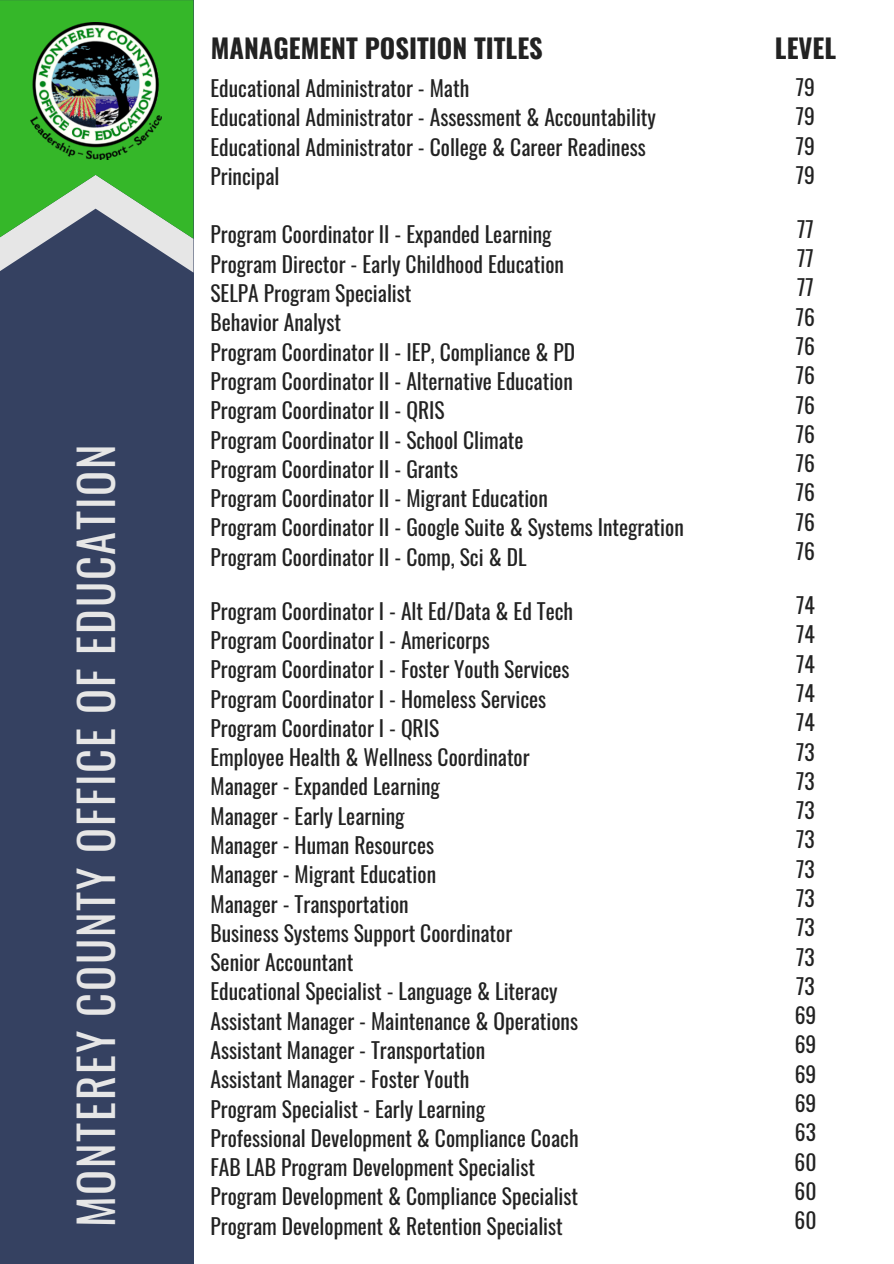
<style>
.page{position:relative;width:894px;height:1264px;background:#fff}
.page>*{position:absolute;margin:0;border:0;box-sizing:border-box;transform-origin:0 0}
.t1{font:46.35px "Oswald";letter-spacing:.04em;color:#e6e6e6}
.t2{font:700 26.55px "Oswald";color:#222}
.t3{font:21.45px/29.2px "Oswald";color:#222}
</style>
<div class="page">
<div style="left:0;top:0;width:194px;height:1263px;background:#354161"></div>
<svg style="left:0;top:239px;width:193px;height:33px"></svg>
<svg style="left:0;top:0;width:193px;height:239px;background:#53b84c"></svg>
<img style="left:30px;top:22px;width:132px;height:138px">
<p class="t1" style="left:60px;top:1227px;width:784px;rotate:-90deg">MONTEREY COUNTY OFFICE OF EDUCATION</p>
<h2 class="t2" style="left:211px;top:28px;width:333px">MANAGEMENT POSITION TITLES</h2>
<h2 class="t2" style="left:774px;top:28px;width:63px">LEVEL</h2>
<p class="t3" style="left:210px;top:73px;width:260px">Educational Administrator - Math</p>
<p class="t3" style="left:795px;top:72px;width:21px">79</p>
<p class="t3" style="left:210px;top:102px;width:447px">Educational Administrator - Assessment &amp; Accountability</p>
<p class="t3" style="left:795px;top:101px;width:21px">79</p>
<p class="t3" style="left:210px;top:131px;width:437px">Educational Administrator - College &amp; Career Readiness</p>
<p class="t3" style="left:795px;top:130px;width:21px">79</p>
<p class="t3" style="left:210px;top:161px;width:71px">Principal</p>
<p class="t3" style="left:795px;top:159px;width:21px">79</p>
<p class="t3" style="left:210px;top:219px;width:342px">Program Coordinator II - Expanded Learning</p>
<p class="t3" style="left:797px;top:213px;width:18px">77</p>
<p class="t3" style="left:210px;top:248px;width:355px">Program Director - Early Childhood Education</p>
<p class="t3" style="left:797px;top:243px;width:18px">77</p>
<p class="t3" style="left:210px;top:278px;width:202px">SELPA Program Specialist</p>
<p class="t3" style="left:797px;top:272px;width:18px">77</p>
<p class="t3" style="left:210px;top:307px;width:132px">Behavior Analyst</p>
<p class="t3" style="left:795px;top:301px;width:21px">76</p>
<p class="t3" style="left:210px;top:336px;width:366px">Program Coordinator II - IEP, Compliance &amp; PD</p>
<p class="t3" style="left:795px;top:331px;width:21px">76</p>
<p class="t3" style="left:210px;top:365px;width:364px">Program Coordinator II - Alternative Education</p>
<p class="t3" style="left:795px;top:360px;width:21px">76</p>
<p class="t3" style="left:210px;top:395px;width:236px">Program Coordinator II - QRIS</p>
<p class="t3" style="left:795px;top:389px;width:21px">76</p>
<p class="t3" style="left:210px;top:424px;width:314px">Program Coordinator II - School Climate</p>
<p class="t3" style="left:795px;top:418px;width:21px">76</p>
<p class="t3" style="left:210px;top:453px;width:249px">Program Coordinator II - Grants</p>
<p class="t3" style="left:795px;top:448px;width:21px">76</p>
<p class="t3" style="left:210px;top:483px;width:339px">Program Coordinator II - Migrant Education</p>
<p class="t3" style="left:795px;top:477px;width:21px">76</p>
<p class="t3" style="left:210px;top:512px;width:474px">Program Coordinator II - Google Suite &amp; Systems Integration</p>
<p class="t3" style="left:795px;top:506px;width:21px">76</p>
<p class="t3" style="left:210px;top:541px;width:317px">Program Coordinator II - Comp, Sci &amp; DL</p>
<p class="t3" style="left:795px;top:535px;width:21px">76</p>
<p class="t3" style="left:210px;top:595px;width:364px">Program Coordinator I - Alt Ed/Data &amp; Ed Tech</p>
<p class="t3" style="left:796px;top:589px;width:20px">74</p>
<p class="t3" style="left:210px;top:624px;width:281px">Program Coordinator I - Americorps</p>
<p class="t3" style="left:796px;top:619px;width:20px">74</p>
<p class="t3" style="left:210px;top:654px;width:360px">Program Coordinator I - Foster Youth Services</p>
<p class="t3" style="left:796px;top:648px;width:20px">74</p>
<p class="t3" style="left:210px;top:683px;width:337px">Program Coordinator I - Homeless Services</p>
<p class="t3" style="left:796px;top:677px;width:20px">74</p>
<p class="t3" style="left:210px;top:712px;width:230px">Program Coordinator I - QRIS</p>
<p class="t3" style="left:796px;top:707px;width:20px">74</p>
<p class="t3" style="left:210px;top:741px;width:320px">Employee Health &amp; Wellness Coordinator</p>
<p class="t3" style="left:796px;top:736px;width:20px">73</p>
<p class="t3" style="left:210px;top:771px;width:231px">Manager - Expanded Learning</p>
<p class="t3" style="left:796px;top:765px;width:20px">73</p>
<p class="t3" style="left:210px;top:800px;width:196px">Manager - Early Learning</p>
<p class="t3" style="left:796px;top:794px;width:20px">73</p>
<p class="t3" style="left:210px;top:829px;width:225px">Manager - Human Resources</p>
<p class="t3" style="left:796px;top:824px;width:20px">73</p>
<p class="t3" style="left:210px;top:859px;width:227px">Manager - Migrant Education</p>
<p class="t3" style="left:796px;top:853px;width:20px">73</p>
<p class="t3" style="left:210px;top:888px;width:200px">Manager - Transportation</p>
<p class="t3" style="left:796px;top:882px;width:20px">73</p>
<p class="t3" style="left:210px;top:917px;width:303px">Business Systems Support Coordinator</p>
<p class="t3" style="left:796px;top:911px;width:20px">73</p>
<p class="t3" style="left:796px;top:941px;width:20px">73</p>
<p class="t3" style="left:210px;top:946px;width:348px">Senior Accountant<br>Educational Specialist - Language &amp; Literacy</p>
<p class="t3" style="left:796px;top:970px;width:20px">73</p>
<p class="t3" style="left:210px;top:1005px;width:369px">Assistant Manager - Maintenance &amp; Operations</p>
<p class="t3" style="left:794px;top:999px;width:23px">69</p>
<p class="t3" style="left:210px;top:1034px;width:276px">Assistant Manager - Transportation</p>
<p class="t3" style="left:794px;top:1029px;width:23px">69</p>
<p class="t3" style="left:210px;top:1063px;width:260px">Assistant Manager - Foster Youth</p>
<p class="t3" style="left:794px;top:1058px;width:23px">69</p>
<p class="t3" style="left:210px;top:1093px;width:276px">Program Specialist - Early Learning</p>
<p class="t3" style="left:794px;top:1087px;width:23px">69</p>
<p class="t3" style="left:210px;top:1122px;width:369px">Professional Development &amp; Compliance Coach</p>
<p class="t3" style="left:794px;top:1116px;width:23px">63</p>
<p class="t3" style="left:210px;top:1151px;width:326px">FAB LAB Program Development Specialist</p>
<p class="t3" style="left:794px;top:1146px;width:23px">60</p>
<p class="t3" style="left:210px;top:1181px;width:369px">Program Development &amp; Compliance Specialist</p>
<p class="t3" style="left:794px;top:1175px;width:23px">60</p>
<p class="t3" style="left:210px;top:1210px;width:354px">Program Development &amp; Retention Specialist</p>
<p class="t3" style="left:794px;top:1204px;width:23px">60</p>
</div>
